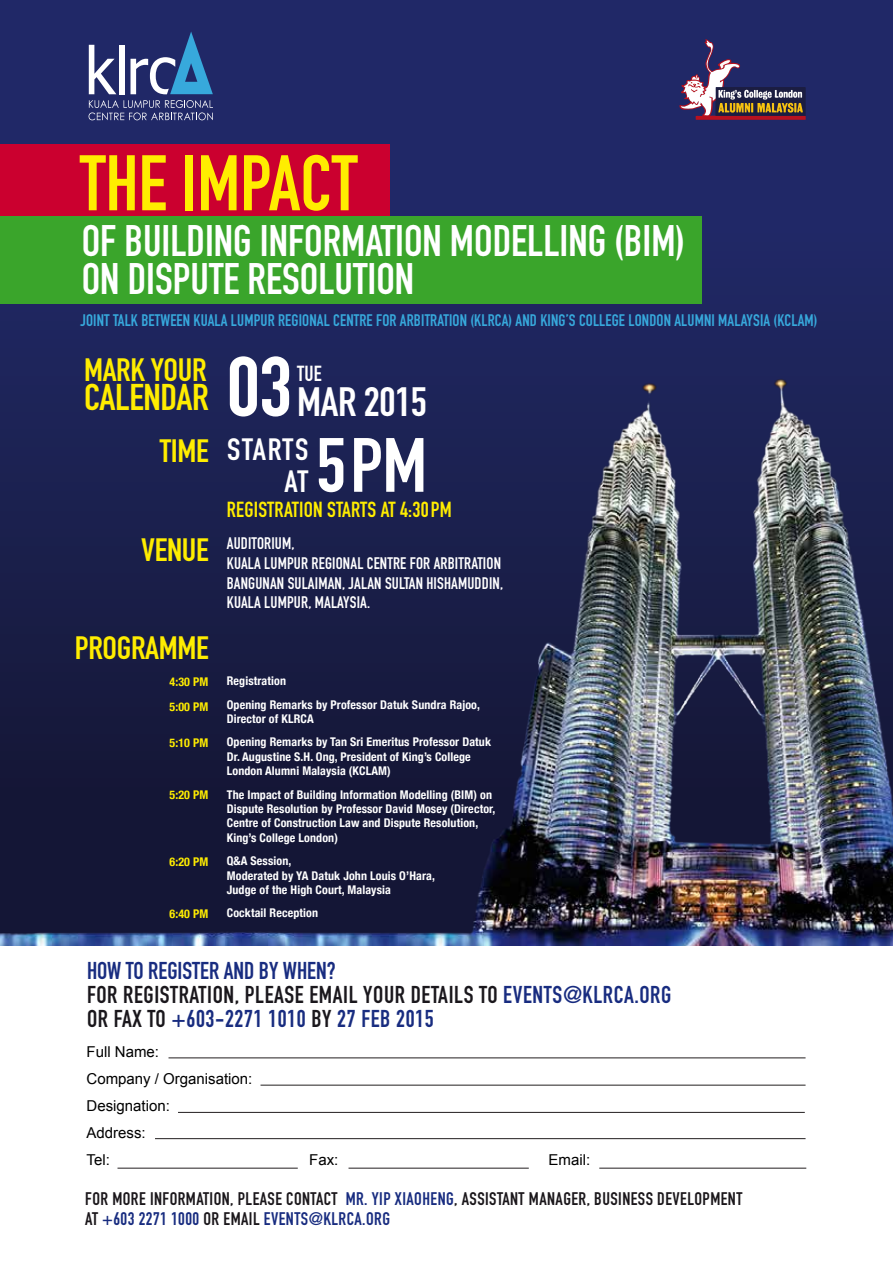
<style>
.page{position:relative;width:893px;height:1263px;background:#fff}
.page>*{position:absolute;margin:0;border:0;box-sizing:border-box;transform-origin:0 0}
.t1{font:83.1px "DIN Engschrift Std";color:#fff;scale:1.07 1}
.t2{font:77.25px "DIN Engschrift Std";color:#ffed00}
.t3{font:75.45px "DIN Engschrift Std";color:#fff;scale:1.07 1}
.t4{font:43.5px/38.7px "DIN Engschrift Std";color:#fff}
.t5{font:40.35px "DIN Engschrift Std";letter-spacing:-.01em;color:#fff;scale:1.07 1}
.t6{font:36.75px "DIN Engschrift Std";letter-spacing:-.01em;color:#ffed00;scale:1.07 1}
.t7{font:31.95px "DIN Engschrift Std";letter-spacing:-.01em;color:#ffed00;scale:1.07 1}
.t8{font:30.45px/32.2px "DIN Engschrift Std";letter-spacing:.04em;color:#fff;text-align:right;scale:1.07 1}
.t9{font:24px/24px "DIN Engschrift Std";letter-spacing:.025em;color:#182c80}
.t10{font:21.45px "DIN Engschrift Std";letter-spacing:.01em;color:#ffed00}
.t11{font:21.45px "DIN Engschrift Std";color:#fff}
.t12{font:18px/19.5px "DIN Engschrift Std";letter-spacing:.025em;color:#1b171b}
.t13{font:16.5px/19.8px "DIN Engschrift Std";letter-spacing:.01em;color:#fff}
.t14{font:16.5px "DIN Engschrift Std";letter-spacing:.01em;color:#37a9dc}
.t15{font:15px/27px "Arial";color:#000}
.t16{font:700 condensed 12px/14.4px "Helvetica Neue";letter-spacing:.01em;color:#fff}
.t17{font:700 condensed 12px/24.5px "Helvetica Neue";letter-spacing:.01em;color:#ffed00}
.s1{color:#1a171c}
.s2{color:#182c80}
</style>
<div class="page">
<div style="left:0;top:0;width:893px;height:947px;background:#202867"></div>
<div style="left:0;top:144px;width:389px;height:72px;background:#cb002f"></div>
<div style="left:0;top:217px;width:701px;height:87px;background:#3aa52b"></div>
<img style="left:0;top:354px;width:893px;height:592px">
<div style="left:0;top:946px;width:893px;height:317px;background:#fff"></div>
<hr style="left:169px;top:1057px;width:636px;height:1px;background:#231f20">
<hr style="left:261px;top:1085px;width:545px;height:1px;background:#231f20">
<hr style="left:178px;top:1112px;width:627px;height:1px;background:#231f20">
<hr style="left:155px;top:1138px;width:650px;height:1px;background:#231f20">
<hr style="left:118px;top:1168px;width:180px;height:1px;background:#231f20">
<hr style="left:349px;top:1168px;width:180px;height:1px;background:#231f20">
<hr style="left:599px;top:1168px;width:207px;height:1px;background:#231f20">
<svg style="left:89px;top:45px;width:27px;height:49px"></svg>
<div style="left:119px;top:45px;width:6px;height:49px;background:#fff"></div>
<svg style="left:131px;top:32px;width:82px;height:62px"></svg>
<svg style="left:89px;top:100px;width:124px;height:20px"></svg>
<svg style="left:679px;top:39px;width:127px;height:81px"></svg>
<h2 class="t2" style="left:80px;top:138px;width:279px">THE IMPACT</h2>
<h3 class="t4" style="left:82px;top:221px;width:605px">OF BUILDING INFORMATION MODELLING (BIM)<br>ON DISPUTE RESOLUTION</h3>
<h3 class="t14" style="left:80px;top:310px;width:739px">JOINT TALK BETWEEN KUALA LUMPUR REGIONAL CENTRE FOR ARBITRATION (KLRCA) AND KING’S COLLEGE LONDON ALUMNI MALAYSIA (KCLAM)</h3>
<h3 class="t7" style="left:84px;top:351px;width:116px">MARK YOUR</h3>
<h3 class="t6" style="left:84px;top:376px;width:118px">CALENDAR</h3>
<h3 class="t7" style="left:160px;top:432px;width:47px">TIME</h3>
<h3 class="t7" style="left:141px;top:531px;width:65px">VENUE</h3>
<h3 class="t7" style="left:75px;top:629px;width:127px">PROGRAMME</h3>
<p class="t17" style="left:169px;top:669px;width:40px">4:30 PM<br>5:00 PM</p>
<p class="t17" style="left:169px;top:730px;width:40px">5:10 PM</p>
<p class="t17" style="left:169px;top:782px;width:40px">5:20 PM</p>
<p class="t17" style="left:169px;top:849px;width:40px">6:20 PM</p>
<p class="t17" style="left:169px;top:900px;width:40px">6:40 PM</p>
<h1 class="t1" style="left:227px;top:338px;width:63px">03</h1>
<h3 class="t11" style="left:297px;top:361px;width:26px">TUE</h3>
<h3 class="t5" style="left:297px;top:378px;width:123px">MAR 2015</h3>
<h3 class="t8" style="left:227px;top:433px;width:77px">STARTS<br>AT</h3>
<h3 class="t3" style="left:316px;top:421px;width:105px">5PM</h3>
<h3 class="t10" style="left:227px;top:497px;width:227px">REGISTRATION STARTS AT 4:30PM</h3>
<h3 class="t13" style="left:227px;top:533px;width:278px">AUDITORIUM,<br>KUALA LUMPUR REGIONAL CENTRE FOR ARBITRATION<br>BANGUNAN SULAIMAN, JALAN SULTAN HISHAMUDDIN,<br>KUALA LUMPUR, MALAYSIA.</h3>
<p class="t16" style="left:227px;top:668px;width:255px;line-height:23.4px">Registration<br>Opening Remarks by Professor Datuk Sundra Rajoo,</p>
<p class="t16" style="left:227px;top:706px;width:266px;line-height:23.4px">Director of KLRCA<br>Opening Remarks by Tan Sri Emeritus Professor Datuk</p>
<p class="t16" style="left:227px;top:748px;width:246px">Dr. Augustine S.H. Ong, President of King’s College<br>London Alumni Malaysia (KCLAM)</p>
<p class="t16" style="left:227px;top:786px;width:270px">The Impact of Building Information Modelling (BIM) on Dispute Resolution by Professor David Mosey (Director, Centre of Construction Law and Dispute Resolution, King’s College London)</p>
<p class="t16" style="left:227px;top:853px;width:210px">Q&amp;A Session,<br>Moderated by YA Datuk John Louis O’Hara,<br>Judge of the High Court, Malaysia</p>
<p class="t16" style="left:227px;top:905px;width:93px">Cocktail Reception</p>
<h3 class="t9" style="left:87px;top:959px;width:586px">HOW TO REGISTER AND BY WHEN?<br><span class="s1">FOR REGISTRATION, PLEASE EMAIL YOUR DETAILS TO</span> EVENTS@KLRCA.ORG<br><span class="s1">OR FAX TO</span> +603-2271 1010 <span class="s1">BY</span> 27 FEB 2015</h3>
<p class="t15" style="left:87px;top:1038px;width:167px">Full Name:<br>Company / Organisation:<br>Designation:<br>Address:<br>Tel:</p>
<p class="t15" style="left:309px;top:1146px;width:31px">Fax:</p>
<p class="t15" style="left:549px;top:1146px;width:43px">Email:</p>
<h3 class="t12" style="left:85px;top:1189px;width:659px">FOR MORE INFORMATION, PLEASE CONTACT <span class="s2">MR. YIP XIAOHENG</span>, ASSISTANT MANAGER, BUSINESS DEVELOPMENT<br>AT <span class="s2">+603 2271 1000</span> OR EMAIL <span class="s2">EVENTS@KLRCA.ORG</span></h3>
</div>
